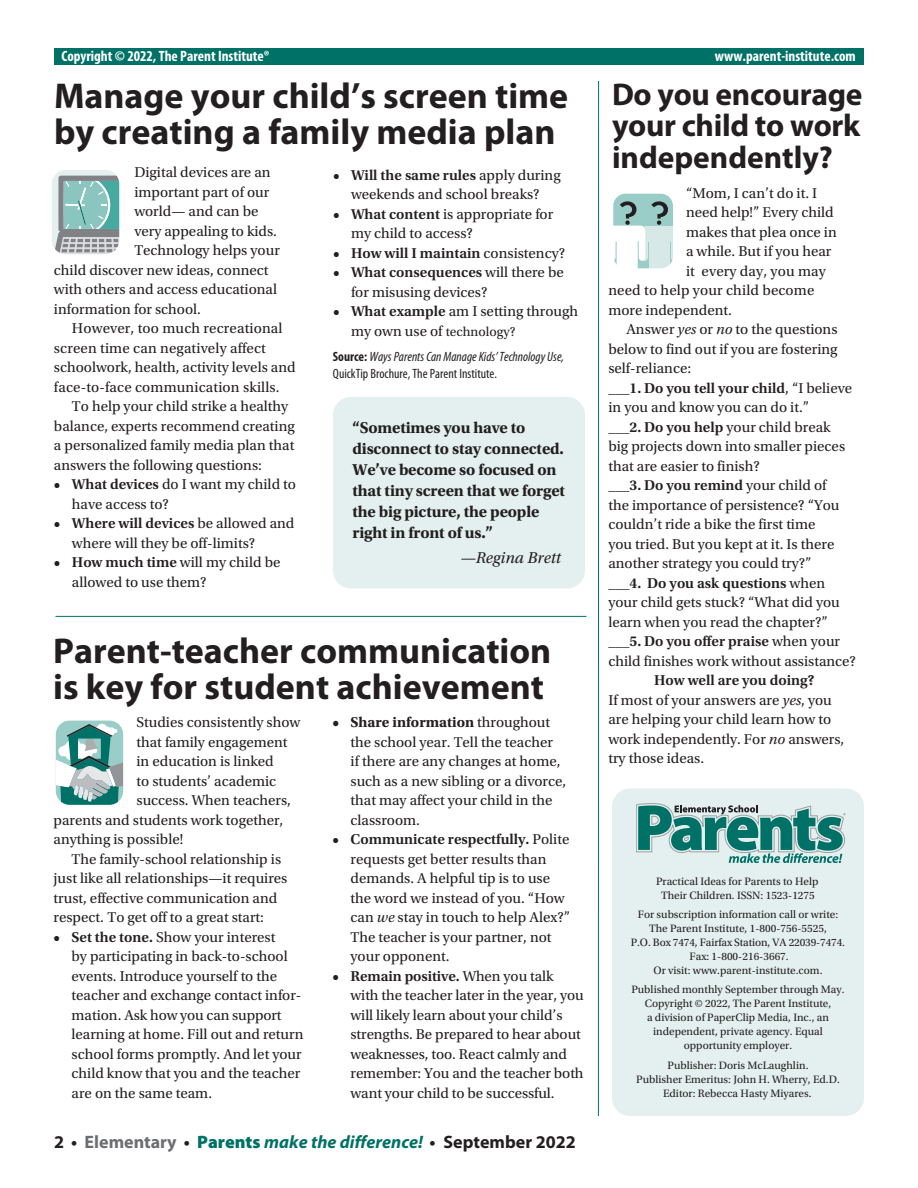
<style>
.page{position:relative;width:918px;height:1188px;background:#fff}
.page>*{position:absolute;margin:0;border:0;box-sizing:border-box;transform-origin:0 0}
.t1{font:700 36px/36px "Myriad Pro";color:#231f20}
.t2{font:700 31.5px/31.5px "Myriad Pro";letter-spacing:-.01em;color:#231f20;text-align:justify}
.t3{font:italic 700 18px "Myriad Pro";color:#007167}
.t4{font:700 16.5px/21px "Utopia Std";letter-spacing:-.01em;color:#231f20}
.t5{font:italic 16.5px "Utopia Std";color:#231f20}
.t6{font:15px/19.5px "Utopia Std";color:#231f20}
.t7{font:600 15px "Utopia Std";color:#231f20}
.t8{font:700 condensed 15px "Myriad Pro";color:#fff}
.t9{font:italic condensed 13.5px/16.5px "Myriad Pro";color:#231f20}
.t10{font:13.5px "Utopia Std";color:#231f20}
.t11{font:11.25px/14.1px "Utopia Std";color:#231f20;text-align:center}
.s1{font-weight:600}
.s2{font-weight:400}
.s3{font-size:15px}
.s4{font-weight:700;font-style:normal}
.s5{font-style:normal}
.s6{font-style:italic}
.s7{font-weight:700}
.s8{font-style:normal;color:#231f20}
.s9{font-style:normal;color:#6c6d70}
.s10{font-weight:900;font-style:normal}
</style>
<div class="page">
<div style="left:612px;top:789px;width:252px;height:327px;background:#e4f0ef;border-radius:18px"></div>
<hr style="left:598px;top:81px;width:1px;height:1035px;background:#007167">
<hr style="left:55px;top:616px;width:531px;height:1px;background:#007167">
<svg style="left:52px;top:170px;width:68px;height:84px;background:#9dbdba"></svg>
<svg style="left:55px;top:720px;width:69px;height:85px"></svg>
<svg style="left:613px;top:193px;width:60px;height:76px"></svg>
<div style="left:54px;top:49px;width:810px;height:16px;background:#007167"></div>
<div style="left:333px;top:397px;width:252px;height:191px;background:#e4f0ef;border-radius:18px"></div>
<svg style="left:636px;top:803px;width:210px;height:60px"></svg>
<p class="t8" style="left:62px;top:46px;width:210px">Copyright © 2022, The Parent Institute®</p>
<p class="t8" style="left:715px;top:46px;width:142px">www.parent-institute.com</p>
<h1 class="t1" style="left:54px;top:77px;width:516px">Manage your child’s screen time by creating a family media plan</h1>
<h2 class="t2" style="left:612px;top:77px;width:252px">Do you encourage your child to work independently?</h2>
<p class="t6" style="left:134px;top:163px;width:138px">Digital devices are an</p>
<p class="t6" style="left:134px;top:182px;width:137px">important part of our</p>
<p class="t6" style="left:134px;top:202px;width:126px">world— and can be</p>
<p class="t6" style="left:134px;top:221px;width:144px">very appealing to kids.</p>
<p class="t6" style="left:134px;top:241px;width:147px">Technology helps your</p>
<p class="t6" style="left:54px;top:260px;width:216px">child discover new ideas, connect</p>
<p class="t6" style="left:54px;top:280px;width:225px">with others and access educational</p>
<p class="t6" style="left:54px;top:299px;width:149px">information for school.</p>
<p class="t6" style="left:72px;top:319px;width:212px">However, too much recreational</p>
<p class="t6" style="left:54px;top:338px;width:214px">screen time can negatively affect</p>
<p class="t6" style="left:54px;top:358px;width:243px">schoolwork, health, activity levels and</p>
<p class="t6" style="left:54px;top:377px;width:227px">face-to-face communication skills.</p>
<p class="t6" style="left:72px;top:397px;width:218px">To help your child strike a healthy</p>
<p class="t6" style="left:54px;top:416px;width:242px">balance, experts recommend creating</p>
<p class="t6" style="left:54px;top:436px;width:242px">a personalized family media plan that</p>
<p class="t6" style="left:54px;top:455px;width:210px">answers the following questions:</p>
<p class="t6" style="left:72px;top:475px;width:226px;text-indent:-18px"><span class="s1">• What devices</span> do I want my child to have access to?</p>
<p class="t6" style="left:72px;top:514px;width:224px;text-indent:-18px"><span class="s1">• Where will devices</span> be allowed and where will they be off-limits?</p>
<p class="t6" style="left:72px;top:553px;width:210px;text-indent:-18px"><span class="s1">• How much time</span> will my child be allowed to use them?</p>
<p class="t6" style="left:333px;top:165px;width:229px;text-align:center"><span class="s1">• Will the same rules</span> apply during weekends and school breaks?</p>
<p class="t6" style="left:351px;top:204px;width:204px;text-indent:-18px"><span class="s1">• What content</span> is appropriate for my child to access?</p>
<p class="t7" style="left:333px;top:244px;width:234px">• How will I maintain <span class="s2">consistency?</span></p>
<p class="t6" style="left:351px;top:263px;width:214px;text-indent:-18px"><span class="s1">• What consequences</span> will there be for misusing devices?</p>
<p class="t6" style="left:333px;top:302px;width:247px"><span class="s1">• What example</span> am I setting through</p>
<p class="t10" style="left:351px;top:324px;width:166px"><span class="s3">my own use of</span> technology?</p>
<p class="t9" style="left:333px;top:348px;width:233px"><span class="s4">Source:</span> Ways Parents Can Manage Kids’ Technology Use,<br><span class="s5">QuickTip Brochure, The Parent Institute.</span></p>
<p class="t6" style="left:686px;top:183px;width:133px">“Mom, I can’t do it. I</p>
<p class="t6" style="left:686px;top:203px;width:149px">need help!” Every child</p>
<p class="t6" style="left:686px;top:222px;width:152px">makes that plea once in</p>
<p class="t6" style="left:686px;top:242px;width:147px">a while. But if you hear</p>
<p class="t6" style="left:686px;top:261px;width:141px">it every day, you may</p>
<p class="t6" style="left:608px;top:281px;width:208px">need to help your child become</p>
<p class="t6" style="left:608px;top:300px;width:125px">more independent.</p>
<p class="t6" style="left:626px;top:320px;width:213px">Answer <span class="s6">yes</span> or <span class="s6">no</span> to the questions</p>
<p class="t6" style="left:608px;top:339px;width:231px">below to find out if you are fostering</p>
<p class="t6" style="left:608px;top:359px;width:84px">self-reliance:</p>
<p class="t7" style="left:608px;top:379px;width:245px">___1. Do you tell your child<span class="s2">, “I believe</span></p>
<p class="t6" style="left:608px;top:398px;width:202px">in you and know you can do it.”</p>
<p class="t7" style="left:608px;top:418px;width:224px">___2. Do you help <span class="s2">your child break</span></p>
<p class="t6" style="left:608px;top:437px;width:238px">big projects down into smaller pieces</p>
<p class="t6" style="left:608px;top:456px;width:153px">that are easier to finish?</p>
<p class="t7" style="left:608px;top:477px;width:220px">___3. Do you remind <span class="s2">your child of</span></p>
<p class="t6" style="left:608px;top:495px;width:233px">the importance of persistence? “You</p>
<p class="t6" style="left:608px;top:515px;width:209px">couldn’t ride a bike the first time</p>
<p class="t6" style="left:608px;top:534px;width:228px">you tried. But you kept at it. Is there</p>
<p class="t6" style="left:608px;top:554px;width:205px">another strategy you could try?”</p>
<p class="t7" style="left:608px;top:574px;width:218px">___4. Do you ask questions <span class="s2">when</span></p>
<p class="t6" style="left:608px;top:593px;width:233px">your child gets stuck? “What did you</p>
<p class="t6" style="left:608px;top:612px;width:221px">learn when you read the chapter?”</p>
<p class="t7" style="left:608px;top:633px;width:233px">___5. Do you offer praise <span class="s2">when your</span></p>
<p class="t6" style="left:608px;top:651px;width:249px">child finishes work without assistance?</p>
<p class="t6" style="left:608px;top:671px;width:238px;text-indent:46px"><span class="s1">How well are you doing?<br></span>If most of your answers are <span class="s6">yes</span>, you are helping your child learn how to work independently. For <span class="s6">no</span> answers, try those ideas.</p>
<p class="t4" style="left:352px;top:417px;width:214px">“Sometimes you have to disconnect to stay connected.<br>We’ve become so focused on that tiny screen that we forget the big picture, the people right in front of us.”</p>
<p class="t5" style="left:460px;top:549px;width:102px">—Regina Brett</p>
<h1 class="t1" style="left:53px;top:631px;width:500px">Parent-teacher communication is key for student achievement</h1>
<p class="t6" style="left:351px;top:713px;width:217px;text-indent:-18px"><span class="s7">• Share information</span> throughout the school year. Tell the teacher<br>if there are any changes at home, such as a new sibling or a divorce, that may affect your child in the classroom.</p>
<p class="t6" style="left:351px;top:830px;width:221px;text-indent:-18px"><span class="s1">• Communicate respectfully.</span> Polite requests get better results than demands. A helpful tip is to use the word we instead of you. “How can <span class="s6">we</span> stay in touch to help Alex?”<br>The teacher is your partner, not your opponent.</p>
<p class="t6" style="left:351px;top:966px;width:235px;text-indent:-18px"><span class="s1">• Remain positive.</span> When you talk with the teacher later in the year, you will likely learn about your child’s strengths. Be prepared to hear about weaknesses, too. React calmly and remember: You and the teacher both want your child to be successful.</p>
<p class="t6" style="left:137px;top:713px;width:165px">Studies consistently show</p>
<p class="t6" style="left:137px;top:732px;width:153px">that family engagement</p>
<p class="t6" style="left:137px;top:752px;width:139px">in education is linked</p>
<p class="t6" style="left:137px;top:771px;width:141px">to students’ academic</p>
<p class="t6" style="left:137px;top:791px;width:156px">success. When teachers,</p>
<p class="t6" style="left:54px;top:810px;width:231px">parents and students work together,</p>
<p class="t6" style="left:54px;top:830px;width:131px">anything is possible!</p>
<p class="t6" style="left:72px;top:849px;width:211px">The family-school relationship is</p>
<p class="t6" style="left:54px;top:869px;width:235px">just like all relationships—it requires</p>
<p class="t6" style="left:54px;top:888px;width:225px">trust, effective communication and</p>
<p class="t6" style="left:54px;top:908px;width:212px">respect. To get off to a great start:</p>
<p class="t6" style="left:72px;top:927px;width:233px;text-indent:-18px"><span class="s1">• Set the tone.</span> Show your interest<br>by participating in back-to-school events. Introduce yourself to the teacher and exchange contact infor&shy;mation. Ask how you can support learning at home. Fill out and return school forms promptly. And let your child know that you and the teacher are on the same team.</p>
<p class="t11" style="left:656px;top:874px;width:164px">Practical Ideas for Parents to Help<br>Their Children. ISSN: 1523-1275</p>
<p class="t11" style="left:631px;top:907px;width:216px">For subscription information call or write:<br>The Parent Institute, 1-800-756-5525,<br>P.O. Box 7474, Fairfax Station, VA 22039-7474.<br>Fax: 1-800-216-3667.<br>Or visit: www.parent-institute.com.</p>
<p class="t11" style="left:631px;top:982px;width:215px">Published monthly September through May.<br>Copyright © 2022, The Parent Institute,<br>a division of PaperClip Media, Inc., an independent, private agency. Equal opportunity employer.</p>
<p class="t11" style="left:636px;top:1059px;width:205px">Publisher: Doris McLaughlin.<br>Publisher Emeritus: John H. Wherry, Ed.D.<br>Editor: Rebecca Hasty Miyares.</p>
<p class="t3" style="left:54px;top:1130px;width:523px"><span class="s8">2 •</span> <span class="s9">Elementary</span> <span class="s8">•</span> <span class="s10">Parents</span> make the difference! <span class="s8">• September 2022</span></p>
</div>
